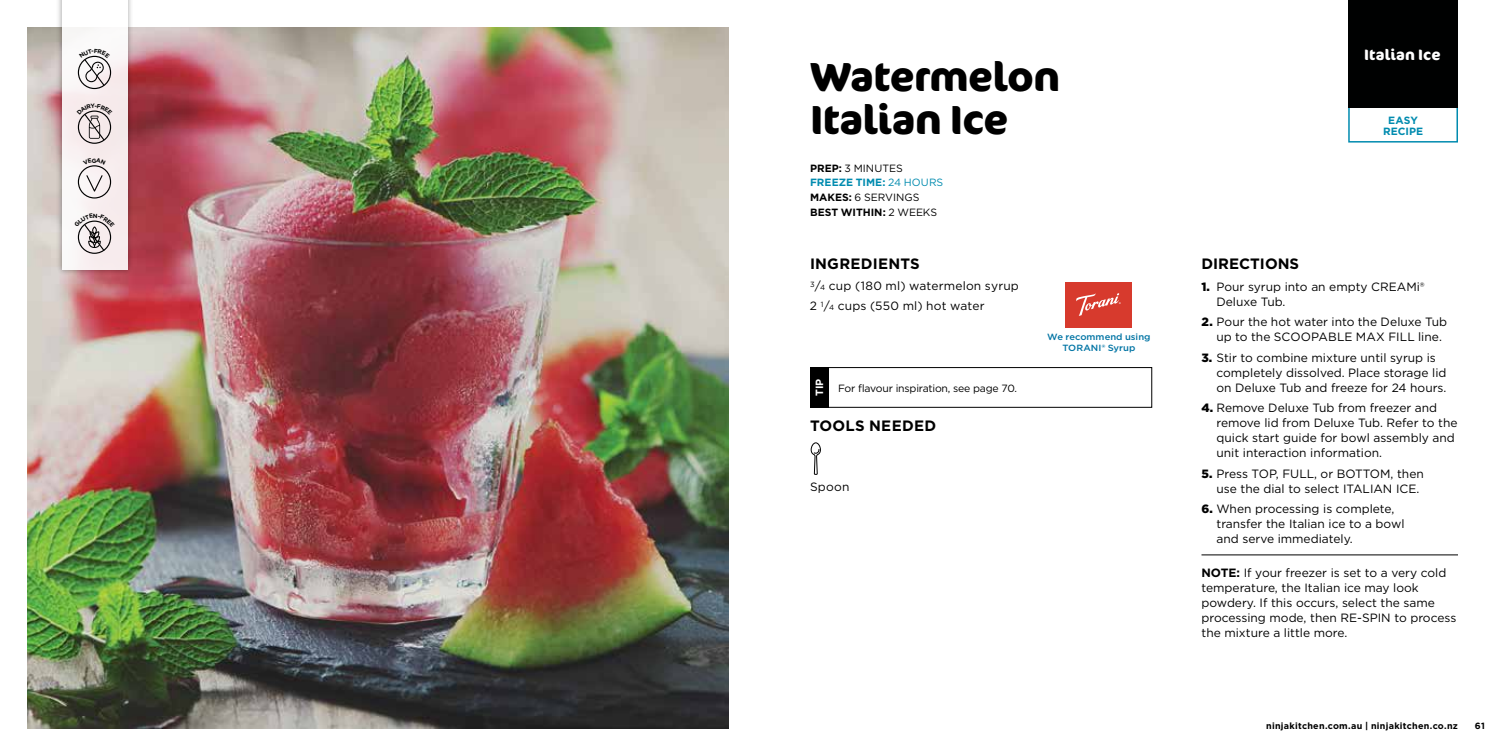
<style>
.page{position:relative;width:1512px;height:756px;background:#fff}
.page>*{position:absolute;margin:0;border:0;box-sizing:border-box;transform-origin:0 0}
.t1{font:700 40.5px/43.5px "Cocon Pro";letter-spacing:-.01em;color:#000}
.t2{font:700 15px "Gotham";letter-spacing:.01em;color:#000}
.t3{font:700 15px "Cocon Pro";letter-spacing:.015em;color:#fff}
.t4{font:12px/15px "Gotham";color:#000}
.t5{font:700 10.5px/10.5px "Gotham";letter-spacing:.005em;color:#008baf;text-align:center}
.t6{font:700 10.5px/15.3px "Gotham";color:#000}
.t7{font:10.5px "Gotham";letter-spacing:-.02em;color:#000}
.t8{font:700 10.5px "Gotham";color:#fff}
.t9{font:700 9px "Gotham";letter-spacing:.03em;color:#000}
.t10{font:500 9px/10.5px "Gotham";letter-spacing:.005em;color:#0074a4;text-align:center;scale:1.05 1}
.s1{color:#000}
.s2{font-weight:400;color:#000}
.s3{font-weight:400}
.s4{font-size:7.5px}
.s5{font-weight:900}
.s6{font-weight:700}
</style>
<div class="page">
<img style="left:27px;top:27px;width:702px;height:702px">
<div style="left:1348px;top:102px;width:110px;height:41px;border:2px solid #008baf"></div>
<div style="left:1348px;top:0;width:110px;height:108px;background:#000101"></div>
<hr style="left:1202px;top:555px;width:256px;height:1px;background:#000">
<div style="left:55px;top:0;width:79px;height:276px;background:#000;opacity:.4"></div>
<div style="left:62px;top:0;width:65px;height:270px;background:linear-gradient(to bottom,#fbf7f8,#f4ebec)"></div>
<div style="left:78px;top:56px;width:33px;height:33px;border:1px solid #000;border-radius:50%"></div>
<div style="left:78px;top:111px;width:33px;height:33px;border:1px solid #000;border-radius:50%"></div>
<div style="left:78px;top:165px;width:33px;height:34px;border:1px solid #000;border-radius:50%"></div>
<svg style="left:85px;top:174px;width:19px;height:20px"></svg>
<div style="left:78px;top:221px;width:33px;height:33px;border:1px solid #000;border-radius:50%"></div>
<svg style="left:811px;top:443px;width:10px;height:32px"></svg>
<div style="left:828px;top:367px;width:324px;height:41px;border:1px solid #000"></div>
<div style="left:810px;top:367px;width:18px;height:41px;background:#000"></div>
<div style="left:1065px;top:282px;width:67px;height:45px;background:#d73a2d"></div>
<svg style="left:1076px;top:293px;width:45px;height:23px"></svg>
<svg style="left:79px;top:49px;width:31px;height:38px"></svg>
<svg style="left:77px;top:103px;width:35px;height:39px"></svg>
<svg style="left:83px;top:158px;width:23px;height:7px"></svg>
<svg style="left:74px;top:214px;width:41px;height:38px"></svg>
<h1 class="t1" style="left:810px;top:54px;width:252px">Watermelon<br>Italian Ice</h1>
<p class="t5" style="left:810px;top:161px;width:135px;line-height:13.8px;text-align:left"><span class="s1">PREP:</span> <span class="s2">3 MINUTES<br></span>FREEZE TIME: <span class="s3">24 HOURS</span></p>
<p class="t6" style="left:810px;top:189px;width:129px">MAKES: <span class="s3">6 SERVINGS<br></span>BEST WITHIN: <span class="s3">2 WEEKS</span></p>
<p class="t2" style="left:810px;top:254px;width:111px">INGREDIENTS</p>
<p class="t4" style="left:810px;top:276px;width:210px;line-height:19.6px"><sup>3</sup>/<span class="s4">4</span> cup (180 ml) watermelon syrup<br>2 <sup>1</sup>/<span class="s4">4</span> cups (550 ml) hot water</p>
<p class="t8" style="left:813px;top:396px;width:19px;rotate:-90deg">TIP</p>
<p class="t7" style="left:838px;top:381px;width:180px">For flavour inspiration, see page 70.</p>
<p class="t2" style="left:810px;top:416px;width:128px">TOOLS NEEDED</p>
<p class="t4" style="left:810px;top:479px;width:41px">Spoon</p>
<p class="t10" style="left:1047px;top:332px;width:100px">We recommend using<br>TORANI® Syrup</p>
<p class="t3" style="left:1364px;top:45px;width:78px">Italian Ice</p>
<p class="t5" style="left:1383px;top:115px;width:41px">EASY<br>RECIPE</p>
<p class="t2" style="left:1202px;top:254px;width:99px">DIRECTIONS</p>
<p class="t4" style="left:1216px;top:279px;width:210px;text-indent:-15px"><span class="s5">1.</span> Pour syrup into an empty CREAMi®<br>Deluxe Tub.</p>
<p class="t4" style="left:1216px;top:314px;width:232px;text-indent:-15px"><span class="s5">2.</span> Pour the hot water into the Deluxe Tub up to the SCOOPABLE MAX FILL line.</p>
<p class="t4" style="left:1216px;top:350px;width:232px;text-indent:-15px"><span class="s5">3.</span> Stir to combine mixture until syrup is completely dissolved. Place storage lid on Deluxe Tub and freeze for 24 hours.</p>
<p class="t4" style="left:1216px;top:400px;width:243px;text-indent:-15px"><span class="s5">4.</span> Remove Deluxe Tub from freezer and remove lid from Deluxe Tub. Refer to the quick start guide for bowl assembly and unit interaction information.</p>
<p class="t4" style="left:1216px;top:466px;width:209px;text-indent:-15px"><span class="s5">5.</span> Press TOP, FULL, or BOTTOM, then use the dial to select ITALIAN ICE.</p>
<p class="t4" style="left:1216px;top:501px;width:190px;text-indent:-15px"><span class="s5">6.</span> When processing is complete, transfer the Italian ice to a bowl and serve immediately.</p>
<p class="t4" style="left:1202px;top:565px;width:256px"><span class="s6">NOTE:</span> If your freezer is set to a very cold temperature, the Italian ice may look powdery. If this occurs, select the same processing mode, then RE-SPIN to process the mixture a little more.</p>
<p class="t9" style="left:1266px;top:720px;width:193px">ninjakitchen.com.au | ninjakitchen.co.nz</p>
<p class="t9" style="left:1475px;top:720px;width:12px">61</p>
</div>
